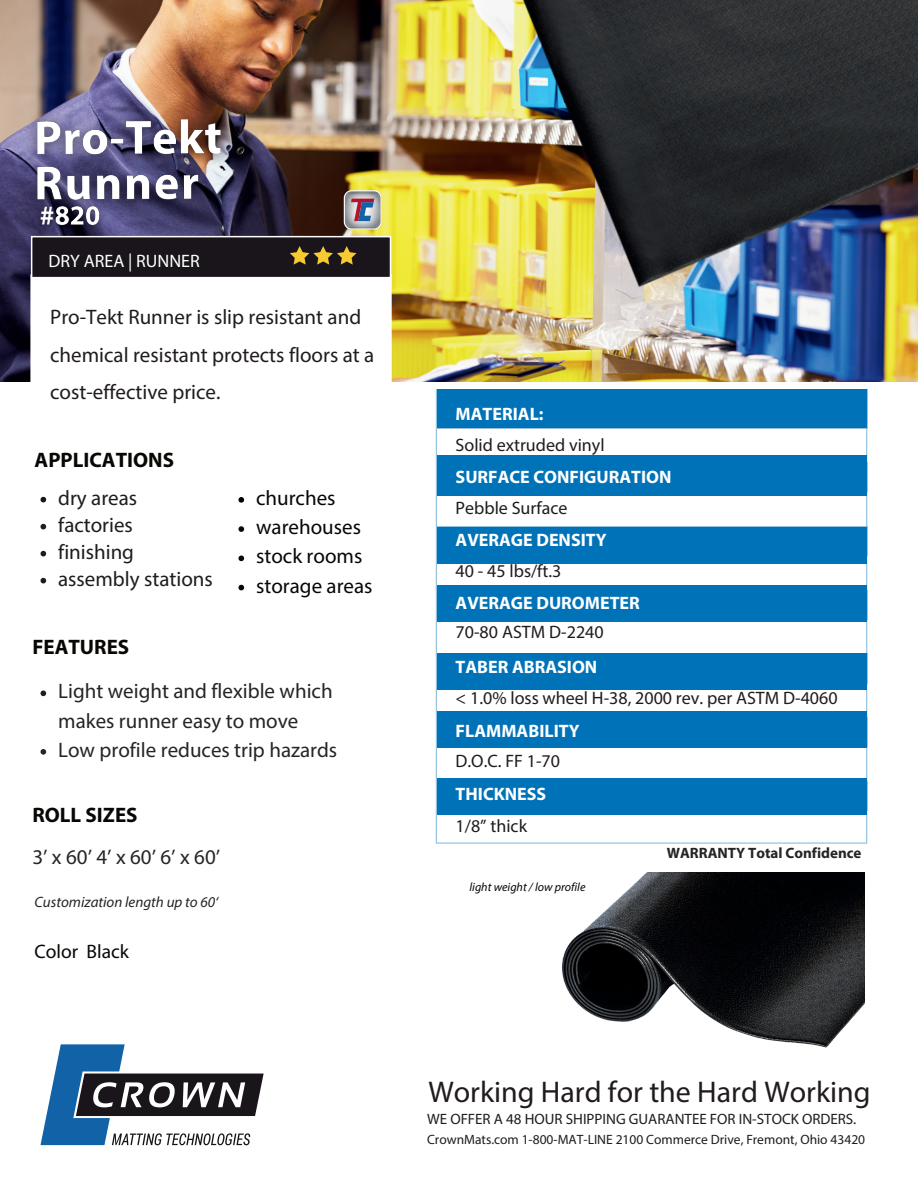
<style>
.page{position:relative;width:918px;height:1188px;background:#fff}
.page>*{position:absolute;margin:0;border:0;box-sizing:border-box;transform-origin:0 0}
.t1{font:30px "Myriad Pro";color:#211c1c}
.t2{font:21px/29.2px "Myriad Pro";color:#232526}
.t3{font:21px/37.2px "Myriad Pro";color:#211c1c}
.t4{font:21px/27px "Myriad Pro";color:#201c1c}
.t5{font:21px/29.2px "Myriad Pro";color:#080704}
.t6{font:700 21px "Myriad Pro";color:#080704}
.t7{font:19.5px "Myriad Pro";color:#080704}
.t8{font:18px "Myriad Pro";color:#211c1c}
.t9{font:700 18px "Myriad Pro";color:#fff}
.t10{font:18px "Myriad Pro";color:#fff}
.t11{font:15px "Myriad Pro";color:#211c1c}
.t12{font:italic 15px "Myriad Pro";color:#232526}
.t13{font:700 15px "Myriad Pro";color:#232526}
.t14{font:13.5px "Myriad Pro";color:#211c1c}
.t15{font:italic 12px "Myriad Pro";color:#080704}
</style>
<div class="page">
<svg style="left:41px;top:1044px;width:223px;height:101px"></svg>
<img style="left:0;top:0;width:918px;height:382px">
<img style="left:337px;top:182px;width:53px;height:54px">
<svg style="left:344px;top:190px;width:38px;height:40px"></svg>
<svg style="left:30px;top:236px;width:362px;height:146px"></svg>
<svg style="left:436px;top:389px;width:431px;height:455px"></svg>
<div style="left:437px;top:389px;width:430px;height:39px;background:#0072b8"></div>
<div style="left:437px;top:455px;width:430px;height:41px;background:#0072b8"></div>
<div style="left:437px;top:711px;width:430px;height:36px;background:#0072b8"></div>
<div style="left:437px;top:779px;width:430px;height:36px;background:#0072b8"></div>
<div style="left:437px;top:527px;width:430px;height:36px;background:#0072b8"></div>
<div style="left:437px;top:585px;width:430px;height:36px;background:#0072b8"></div>
<div style="left:437px;top:653px;width:430px;height:36px;background:#0072b8"></div>
<img style="left:500px;top:0;width:418px;height:300px">
<img style="left:562px;top:872px;width:302px;height:176px">
<svg style="left:41px;top:497px;width:5px;height:5px"></svg>
<svg style="left:41px;top:524px;width:5px;height:5px"></svg>
<svg style="left:41px;top:551px;width:5px;height:5px"></svg>
<svg style="left:41px;top:578px;width:5px;height:5px"></svg>
<img style="left:19px;top:102px;width:221px;height:119px">
<img style="left:22px;top:194px;width:90px;height:45px">
<svg style="left:41px;top:691px;width:5px;height:5px"></svg>
<svg style="left:41px;top:749px;width:5px;height:6px"></svg>
<svg style="left:238px;top:497px;width:6px;height:6px"></svg>
<svg style="left:238px;top:526px;width:6px;height:6px"></svg>
<svg style="left:238px;top:556px;width:6px;height:5px"></svg>
<svg style="left:238px;top:585px;width:6px;height:5px"></svg>
<p class="t10" style="left:49px;top:250px;width:153px">DRY AREA | RUNNER</p>
<p class="t3" style="left:50px;top:298px;width:326px">Pro-Tekt Runner is slip resistant and chemical resistant protects floors at a cost-effective price.</p>
<p class="t6" style="left:35px;top:446px;width:141px">APPLICATIONS</p>
<p class="t4" style="left:58px;top:484px;width:156px">dry areas factories finishing assembly stations</p>
<p class="t6" style="left:32px;top:633px;width:98px">FEATURES</p>
<p class="t5" style="left:256px;top:483px;width:118px">churches warehouses stock rooms storage areas</p>
<p class="t2" style="left:58px;top:676px;width:281px">Light weight and flexible which makes runner easy to move<br>Low profile reduces trip hazards</p>
<p class="t6" style="left:32px;top:802px;width:107px">ROLL SIZES</p>
<p class="t9" style="left:456px;top:402px;width:90px">MATERIAL:</p>
<p class="t8" style="left:456px;top:434px;width:151px">Solid extruded vinyl</p>
<p class="t9" style="left:456px;top:465px;width:217px">SURFACE CONFIGURATION</p>
<p class="t8" style="left:456px;top:497px;width:113px">Pebble Surface</p>
<p class="t9" style="left:456px;top:528px;width:153px">AVERAGE DENSITY</p>
<p class="t8" style="left:456px;top:560px;width:107px">40 - 45 lbs/ft.3</p>
<p class="t9" style="left:456px;top:591px;width:186px">AVERAGE DUROMETER</p>
<p class="t8" style="left:456px;top:621px;width:150px">70-80 ASTM D-2240</p>
<p class="t9" style="left:456px;top:655px;width:143px">TABER ABRASION</p>
<p class="t8" style="left:456px;top:687px;width:384px">&lt; 1.0% loss wheel H-38, 2000 rev. per ASTM D-4060</p>
<p class="t9" style="left:456px;top:719px;width:126px">FLAMMABILITY</p>
<p class="t8" style="left:456px;top:750px;width:106px">D.O.C. FF 1-70</p>
<p class="t9" style="left:456px;top:782px;width:92px">THICKNESS</p>
<p class="t8" style="left:456px;top:814px;width:73px">1/8” thick</p>
<p class="t2" style="left:32px;top:842px;width:189px">3’ x 60’ 4’ x 60’ 6’ x 60’</p>
<p class="t13" style="left:667px;top:843px;width:196px">WARRANTY Total Confidence</p>
<p class="t12" style="left:35px;top:892px;width:185px">Customization length up to 60‘</p>
<p class="t15" style="left:470px;top:880px;width:117px">light weight / low profile</p>
<p class="t7" style="left:35px;top:939px;width:96px">Color Black</p>
<h1 class="t1" style="left:428px;top:1074px;width:444px">Working Hard for the Hard Working</h1>
<p class="t11" style="left:427px;top:1110px;width:431px">WE OFFER A 48 HOUR SHIPPING GUARANTEE FOR IN-STOCK ORDERS.</p>
<p class="t14" style="left:427px;top:1131px;width:440px">CrownMats.com 1-800-MAT-LINE 2100 Commerce Drive, Fremont, Ohio 43420</p>
</div>
